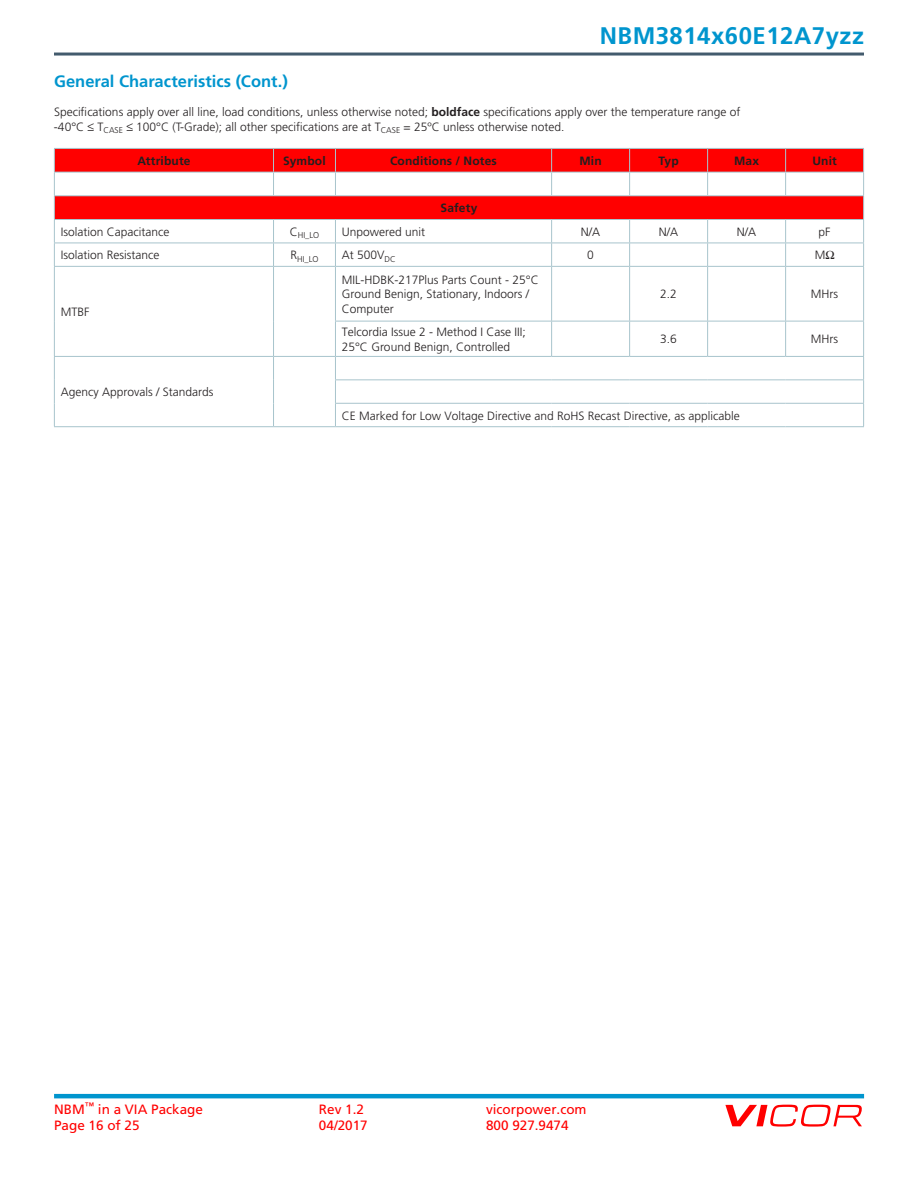
<style>
.page{position:relative;width:918px;height:1188px;background:#fff}
.page>*{position:absolute;margin:0;border:0;box-sizing:border-box;transform-origin:0 0}
.t1{font:700 24px "Frutiger";letter-spacing:.02em;color:#0095ce}
.t2{font:700 16.5px "Frutiger";color:#0095ce}
.t3{font:13.5px "Frutiger";color:#f00}
.t4{font:300 12px/14.4px "Frutiger";color:#231f20}
.t5{font:700 12px "Frutiger";letter-spacing:.015em;color:#231f20}
.t6{font:300 8.4px "Frutiger";color:#231f20}
.s1{font-weight:700}
</style>
<div class="page">
<hr style="left:54px;top:1094px;width:810px;height:4px;background:#0095ce">
<svg style="left:725px;top:1105px;width:137px;height:22px"></svg>
<hr style="left:54px;top:53px;width:810px;height:3px;background:#435b6d">
<div style="left:55px;top:149px;width:808px;height:23px;background:#f00"></div>
<svg style="left:55px;top:173px;width:808px;height:230px"></svg>
<hr style="left:54px;top:148px;width:220px;height:1px;background:#a8c4cc">
<hr style="left:274px;top:148px;width:61px;height:1px;background:#a8c4cc">
<hr style="left:335px;top:148px;width:217px;height:1px;background:#a8c4cc">
<hr style="left:552px;top:148px;width:78px;height:1px;background:#a8c4cc">
<hr style="left:630px;top:148px;width:78px;height:1px;background:#a8c4cc">
<hr style="left:708px;top:148px;width:78px;height:1px;background:#a8c4cc">
<hr style="left:786px;top:148px;width:78px;height:1px;background:#a8c4cc">
<hr style="left:54px;top:172px;width:220px;height:1px;background:#a8c4cc">
<hr style="left:274px;top:172px;width:61px;height:1px;background:#a8c4cc">
<svg style="left:273px;top:149px;width:1px;height:46px"></svg>
<hr style="left:335px;top:172px;width:217px;height:1px;background:#a8c4cc">
<svg style="left:335px;top:149px;width:1px;height:46px"></svg>
<hr style="left:552px;top:172px;width:78px;height:1px;background:#a8c4cc">
<svg style="left:551px;top:149px;width:1px;height:46px"></svg>
<hr style="left:630px;top:172px;width:78px;height:1px;background:#a8c4cc">
<svg style="left:629px;top:149px;width:1px;height:46px"></svg>
<hr style="left:708px;top:172px;width:78px;height:1px;background:#a8c4cc">
<svg style="left:707px;top:149px;width:1px;height:46px"></svg>
<hr style="left:786px;top:172px;width:78px;height:1px;background:#a8c4cc">
<svg style="left:785px;top:149px;width:1px;height:46px"></svg>
<hr style="left:54px;top:195px;width:220px;height:1px;background:#a8c4cc">
<hr style="left:274px;top:195px;width:61px;height:1px;background:#a8c4cc">
<hr style="left:335px;top:195px;width:217px;height:1px;background:#a8c4cc">
<hr style="left:552px;top:195px;width:78px;height:1px;background:#a8c4cc">
<hr style="left:630px;top:195px;width:78px;height:1px;background:#a8c4cc">
<hr style="left:708px;top:195px;width:78px;height:1px;background:#a8c4cc">
<hr style="left:786px;top:195px;width:78px;height:1px;background:#a8c4cc">
<hr style="left:54px;top:219px;width:220px;height:1px;background:#a8c4cc">
<hr style="left:274px;top:219px;width:61px;height:1px;background:#a8c4cc">
<hr style="left:335px;top:219px;width:217px;height:1px;background:#a8c4cc">
<hr style="left:552px;top:219px;width:78px;height:1px;background:#a8c4cc">
<hr style="left:630px;top:219px;width:78px;height:1px;background:#a8c4cc">
<hr style="left:708px;top:219px;width:78px;height:1px;background:#a8c4cc">
<hr style="left:786px;top:219px;width:78px;height:1px;background:#a8c4cc">
<hr style="left:54px;top:243px;width:220px;height:1px;background:#a8c4cc">
<svg style="left:54px;top:149px;width:1px;height:117px"></svg>
<hr style="left:274px;top:243px;width:61px;height:1px;background:#a8c4cc">
<svg style="left:273px;top:220px;width:1px;height:46px"></svg>
<hr style="left:335px;top:243px;width:217px;height:1px;background:#a8c4cc">
<svg style="left:335px;top:220px;width:1px;height:46px"></svg>
<hr style="left:552px;top:243px;width:78px;height:1px;background:#a8c4cc">
<svg style="left:551px;top:220px;width:1px;height:46px"></svg>
<hr style="left:630px;top:243px;width:78px;height:1px;background:#a8c4cc">
<svg style="left:629px;top:220px;width:1px;height:46px"></svg>
<hr style="left:708px;top:243px;width:78px;height:1px;background:#a8c4cc">
<svg style="left:707px;top:220px;width:1px;height:46px"></svg>
<hr style="left:786px;top:243px;width:78px;height:1px;background:#a8c4cc">
<svg style="left:785px;top:220px;width:1px;height:46px"></svg>
<svg style="left:863px;top:149px;width:1px;height:117px"></svg>
<hr style="left:54px;top:266px;width:220px;height:1px;background:#a8c4cc">
<hr style="left:54px;top:267px;width:1px;height:54px;background:#a8c4cc">
<hr style="left:274px;top:266px;width:61px;height:1px;background:#a8c4cc">
<hr style="left:273px;top:267px;width:1px;height:54px;background:#a8c4cc">
<hr style="left:335px;top:266px;width:217px;height:1px;background:#a8c4cc">
<hr style="left:335px;top:267px;width:1px;height:54px;background:#a8c4cc">
<hr style="left:552px;top:266px;width:78px;height:1px;background:#a8c4cc">
<hr style="left:551px;top:267px;width:1px;height:54px;background:#a8c4cc">
<hr style="left:630px;top:266px;width:78px;height:1px;background:#a8c4cc">
<hr style="left:629px;top:267px;width:1px;height:54px;background:#a8c4cc">
<hr style="left:708px;top:266px;width:78px;height:1px;background:#a8c4cc">
<hr style="left:707px;top:267px;width:1px;height:54px;background:#a8c4cc">
<hr style="left:786px;top:266px;width:78px;height:1px;background:#a8c4cc">
<hr style="left:785px;top:267px;width:1px;height:54px;background:#a8c4cc">
<hr style="left:863px;top:267px;width:1px;height:54px;background:#a8c4cc">
<hr style="left:54px;top:321px;width:1px;height:35px;background:#a8c4cc">
<hr style="left:273px;top:321px;width:1px;height:35px;background:#a8c4cc">
<hr style="left:335px;top:321px;width:217px;height:1px;background:#a8c4cc">
<hr style="left:335px;top:321px;width:1px;height:35px;background:#a8c4cc">
<hr style="left:552px;top:321px;width:78px;height:1px;background:#a8c4cc">
<hr style="left:551px;top:321px;width:1px;height:35px;background:#a8c4cc">
<hr style="left:630px;top:321px;width:78px;height:1px;background:#a8c4cc">
<hr style="left:629px;top:321px;width:1px;height:35px;background:#a8c4cc">
<hr style="left:708px;top:321px;width:78px;height:1px;background:#a8c4cc">
<hr style="left:707px;top:321px;width:1px;height:35px;background:#a8c4cc">
<hr style="left:786px;top:321px;width:78px;height:1px;background:#a8c4cc">
<hr style="left:785px;top:321px;width:1px;height:35px;background:#a8c4cc">
<hr style="left:863px;top:321px;width:1px;height:35px;background:#a8c4cc">
<hr style="left:54px;top:356px;width:220px;height:1px;background:#a8c4cc">
<hr style="left:274px;top:356px;width:61px;height:1px;background:#a8c4cc">
<hr style="left:335px;top:356px;width:217px;height:1px;background:#a8c4cc">
<hr style="left:552px;top:356px;width:78px;height:1px;background:#a8c4cc">
<hr style="left:630px;top:356px;width:78px;height:1px;background:#a8c4cc">
<hr style="left:708px;top:356px;width:78px;height:1px;background:#a8c4cc">
<hr style="left:786px;top:356px;width:78px;height:1px;background:#a8c4cc">
<hr style="left:335px;top:379px;width:217px;height:1px;background:#a8c4cc">
<hr style="left:552px;top:379px;width:78px;height:1px;background:#a8c4cc">
<hr style="left:630px;top:379px;width:78px;height:1px;background:#a8c4cc">
<hr style="left:708px;top:379px;width:78px;height:1px;background:#a8c4cc">
<hr style="left:786px;top:379px;width:78px;height:1px;background:#a8c4cc">
<svg style="left:54px;top:357px;width:1px;height:69px"></svg>
<svg style="left:273px;top:357px;width:1px;height:69px"></svg>
<hr style="left:335px;top:403px;width:217px;height:1px;background:#a8c4cc">
<svg style="left:335px;top:357px;width:1px;height:69px"></svg>
<hr style="left:552px;top:403px;width:78px;height:1px;background:#a8c4cc">
<hr style="left:630px;top:403px;width:78px;height:1px;background:#a8c4cc">
<hr style="left:708px;top:403px;width:78px;height:1px;background:#a8c4cc">
<hr style="left:786px;top:403px;width:78px;height:1px;background:#a8c4cc">
<svg style="left:863px;top:357px;width:1px;height:69px"></svg>
<hr style="left:54px;top:426px;width:220px;height:1px;background:#a8c4cc">
<hr style="left:274px;top:426px;width:61px;height:1px;background:#a8c4cc">
<hr style="left:335px;top:426px;width:217px;height:1px;background:#a8c4cc">
<hr style="left:552px;top:426px;width:78px;height:1px;background:#a8c4cc">
<hr style="left:630px;top:426px;width:78px;height:1px;background:#a8c4cc">
<hr style="left:708px;top:426px;width:78px;height:1px;background:#a8c4cc">
<hr style="left:786px;top:426px;width:78px;height:1px;background:#a8c4cc">
<svg style="left:826px;top:251px;width:8px;height:8px"></svg>
<h1 class="t1" style="left:600px;top:26px;width:266px">NBM3814x60E12A7yzz</h1>
<h2 class="t2" style="left:54px;top:75px;width:235px">General Characteristics (Cont.)</h2>
<p class="t4" style="left:54px;top:105px;width:688px;line-height:15px">Specifications apply over all line, load conditions, unless otherwise noted; <span class="s1">boldface</span> specifications apply over the temperature range of -40°C ≤ T<sub>CASE</sub> ≤ 100°C (T-Grade); all other specifications are at T<sub>CASE</sub> = 25ºC unless otherwise noted.</p>
<p class="t5" style="left:137px;top:156px;width:55px">Attribute</p>
<p class="t5" style="left:283px;top:156px;width:44px">Symbol</p>
<p class="t5" style="left:390px;top:156px;width:108px">Conditions / Notes</p>
<p class="t5" style="left:579px;top:156px;width:24px">Min</p>
<p class="t5" style="left:659px;top:156px;width:22px">Typ</p>
<p class="t5" style="left:734px;top:156px;width:27px">Max</p>
<p class="t5" style="left:812px;top:156px;width:26px">Unit</p>
<p class="t5" style="left:441px;top:203px;width:38px">Safety</p>
<p class="t4" style="left:61px;top:225px;width:110px">Isolation Capacitance</p>
<p class="t6" style="left:290px;top:232px;width:31px"><sup>C</sup>HI_LO</p>
<p class="t4" style="left:342px;top:225px;width:85px">Unpowered unit</p>
<p class="t4" style="left:581px;top:225px;width:21px">N/A</p>
<p class="t4" style="left:659px;top:225px;width:21px">N/A</p>
<p class="t4" style="left:737px;top:225px;width:21px">N/A</p>
<p class="t4" style="left:819px;top:225px;width:13px">pF</p>
<p class="t4" style="left:61px;top:249px;width:100px">Isolation Resistance</p>
<p class="t6" style="left:290px;top:255px;width:30px"><sup>R</sup>HI_LO</p>
<p class="t4" style="left:342px;top:249px;width:55px">At 500V<sub>DC</sub></p>
<p class="t4" style="left:587px;top:249px;width:8px">0</p>
<p class="t4" style="left:815px;top:249px;width:12px">M</p>
<p class="t4" style="left:61px;top:306px;width:30px">MTBF</p>
<p class="t4" style="left:61px;top:386px;width:154px">Agency Approvals / Standards</p>
<p class="t4" style="left:342px;top:274px;width:198px">MIL-HDBK-217Plus Parts Count - 25°C<br>Ground Benign, Stationary, Indoors /<br>Computer</p>
<p class="t4" style="left:660px;top:288px;width:18px">2.2</p>
<p class="t4" style="left:811px;top:288px;width:29px">MHrs</p>
<p class="t4" style="left:342px;top:326px;width:186px">Telcordia Issue 2 - Method I Case III;<br>25°C Ground Benign, Controlled</p>
<p class="t4" style="left:660px;top:333px;width:18px">3.6</p>
<p class="t4" style="left:811px;top:333px;width:29px">MHrs</p>
<p class="t4" style="left:342px;top:409px;width:400px">CE Marked for Low Voltage Directive and RoHS Recast Directive, as applicable</p>
<p class="t3" style="left:54px;top:1103px;width:150px">NBM<sup>™</sup> in a VIA Package</p>
<p class="t3" style="left:319px;top:1103px;width:47px">Rev 1.2</p>
<p class="t3" style="left:486px;top:1103px;width:102px">vicorpower.com</p>
<p class="t3" style="left:54px;top:1120px;width:87px">Page 16 of 25</p>
<p class="t3" style="left:319px;top:1120px;width:50px">04/2017</p>
<p class="t3" style="left:486px;top:1120px;width:84px">800 927.9474</p>
</div>
